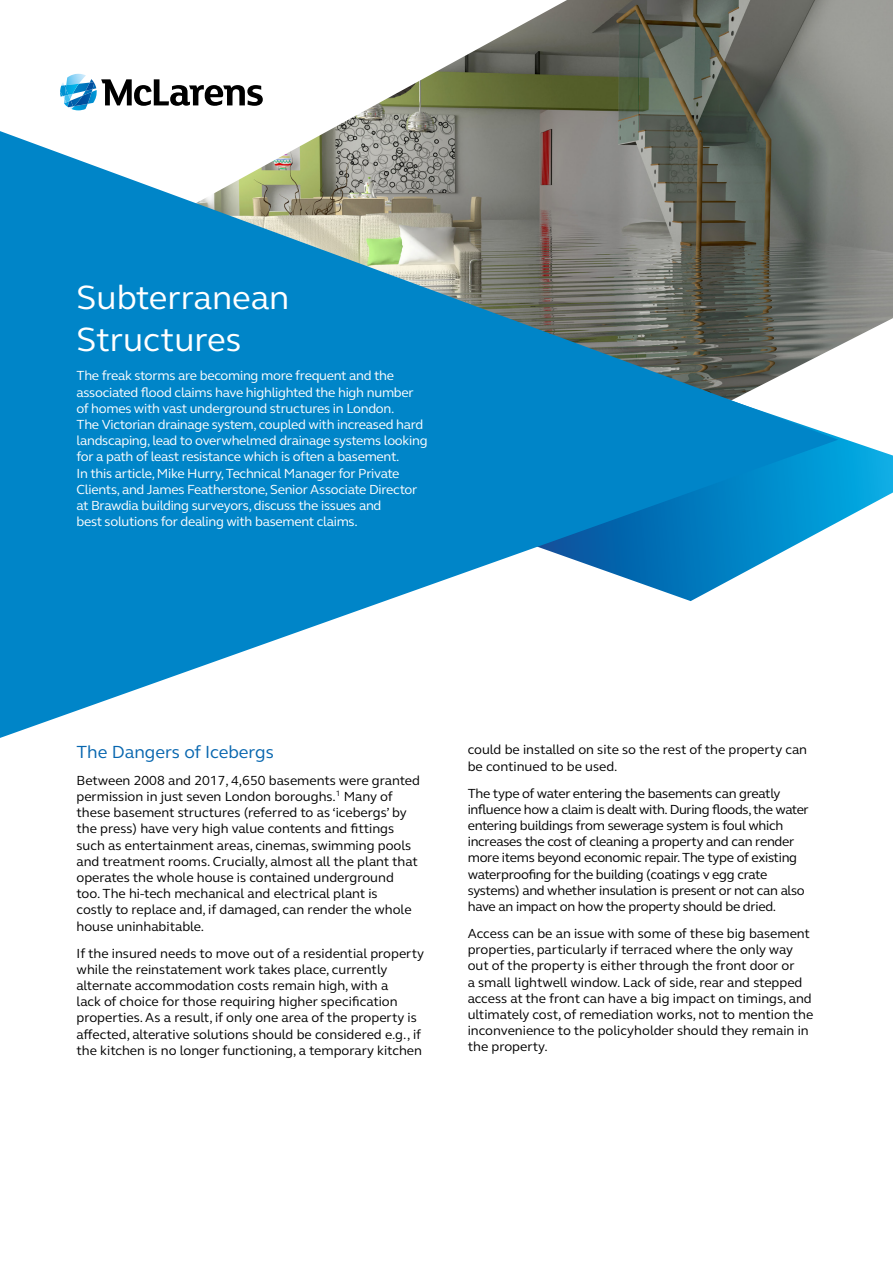
<style>
.page{position:relative;width:893px;height:1263px;background:#fff}
.page>*{position:absolute;margin:0;border:0;box-sizing:border-box;transform-origin:0 0}
.t1{font:34.5px/41.4px "FS Elliot";color:#fff}
.t2{font:18px "FS Elliot";color:#0766af}
.t3{font:13.5px/16.2px "FS Elliot";color:#000}
.t4{font:13.5px/16.2px "FS Elliot";letter-spacing:-.02em;color:#fff}
.t5{font:13.5px/16.2px "FS Elliot";letter-spacing:-.02em;color:#000}
</style>
<div class="page">
<svg style="left:60px;top:74px;width:46px;height:36px"></svg>
<img style="left:106px;top:0;width:787px;height:511px">
<svg style="left:0;top:131px;width:838px;height:607px;fill:#0085c8"></svg>
<h1 class="t1" style="left:77px;top:276px;width:214px">Subterranean<br>Structures</h1>
<p class="t4" style="left:77px;top:367px;width:352px">The freak storms are becoming more frequent and the associated flood claims have highlighted the high number of homes with vast underground structures in London.<br>The Victorian drainage system, coupled with increased hard landscaping, lead to overwhelmed drainage systems looking for a path of least resistance which is often a basement.<br>In this article, Mike Hurry, Technical Manager for Private Clients, and James Featherstone, Senior Associate Director at Brawdia building surveyors, discuss the issues and<br>best solutions for dealing with basement claims.</p>
<h2 class="t2" style="left:77px;top:739px;width:199px">The Dangers of Icebergs</h2>
<p class="t3" style="left:77px;top:772px;width:345px">Between 2008 and 2017, 4,650 basements were granted permission in just seven London boroughs.<sup>1</sup> Many of these basement structures (referred to as ‘icebergs’ by the press) have very high value contents and fittings such as entertainment areas, cinemas, swimming pools and treatment rooms. Crucially, almost all the plant that operates the whole house is contained underground too. The hi-tech mechanical and electrical plant is<br>costly to replace and, if damaged, can render the whole house uninhabitable.</p>
<p class="t3" style="left:77px;top:944px;width:349px">If the insured needs to move out of a residential property while the reinstatement work takes place, currently alternate accommodation costs remain high, with a<br>lack of choice for those requiring higher specification properties. As a result, if only one area of the property is affected, alterative solutions should be considered e.g., if the kitchen is no longer functioning, a temporary kitchen</p>
<p class="t3" style="left:468px;top:741px;width:341px">could be installed on site so the rest of the property can be continued to be used.</p>
<p class="t5" style="left:468px;top:784px;width:342px">The type of water entering the basements can greatly influence how a claim is dealt with. During floods, the water entering buildings from sewerage system is foul which increases the cost of cleaning a property and can render more items beyond economic repair. The type of existing waterproofing for the building (coatings v egg crate systems) and whether insulation is present or not can also have an impact on how the property should be dried.</p>
<p class="t3" style="left:468px;top:925px;width:347px">Access can be an issue with some of these big basement properties, particularly if terraced where the only way out of the property is either through the front door or<br>a small lightwell window. Lack of side, rear and stepped access at the front can have a big impact on timings, and ultimately cost, of remediation works, not to mention the inconvenience to the policyholder should they remain in the property.</p>
</div>
